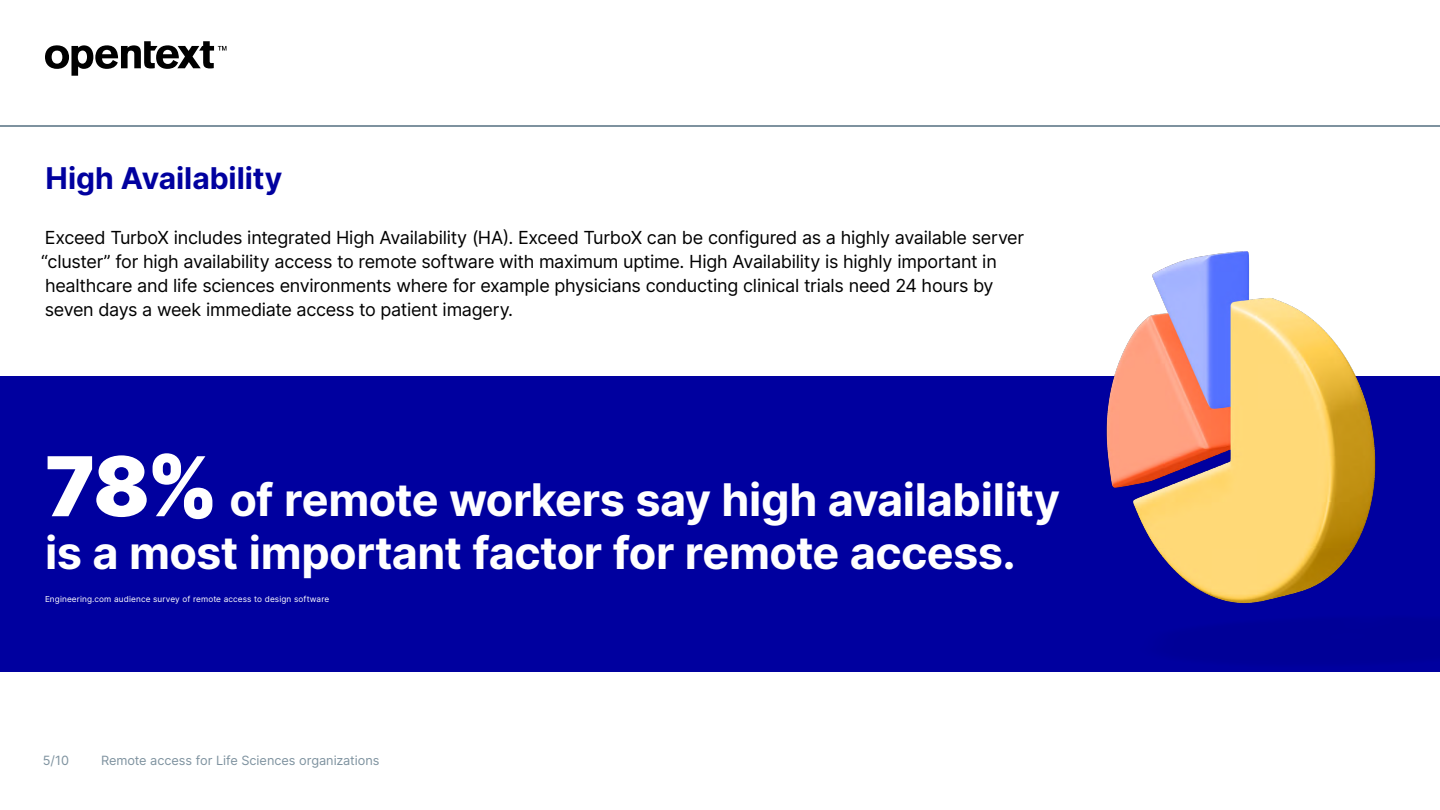
<style>
.page{position:relative;width:1440px;height:810px;background:#fff}
.page>*{position:absolute;margin:0;border:0;box-sizing:border-box;transform-origin:0 0}
.Callouts_ExLarge_-_W{font:700 45px/52.5px "Inter";letter-spacing:-.01em;color:#fff}
.t1{font:700 30px "Inter";color:#00009f}
.Body{font:18px/24px "Inter";letter-spacing:-.015em;color:#000}
.t2{font:12.75px "Inter";letter-spacing:-.005em;color:#7e929f}
.Quote_Source{font:8.25px "Inter";letter-spacing:.01em;color:#fff}
.s1{font-weight:900;font-size:82.5px}
</style>
<div class="page">
<svg style="left:45px;top:41px;width:181px;height:35px"></svg>
<hr style="left:0;top:125px;width:1440px;height:2px;background:#7e929f">
<div style="left:0;top:376px;width:1440px;height:296px;background:#00009f"></div>
<img style="left:1106px;top:251px;width:270px;height:353px">
<h3 class="t1" style="left:46px;top:156px;width:238px">High Availability</h3>
<p class="Body" style="left:41px;top:225px;width:985px">Exceed TurboX includes integrated High Availability (HA). Exceed TurboX can be configured as a highly available server “cluster” for high availability access to remote software with maximum uptime. High Availability is highly important in healthcare and life sciences environments where for example physicians conducting clinical trials need 24 hours by seven days a week immediate access to patient imagery.</p>
<p class="Callouts_ExLarge_-_W" style="left:45px;top:473px;width:1017px"><span class="s1">78%</span> of remote workers say high availability is a most important factor for remote access.</p>
<p class="Quote_Source" style="left:45px;top:593px;width:286px">Engineering.com audience survey of remote access to design software</p>
<p class="t2" style="left:43px;top:751px;width:28px">5/10</p>
<p class="t2" style="left:101px;top:751px;width:280px">Remote access for Life Sciences organizations</p>
</div>
